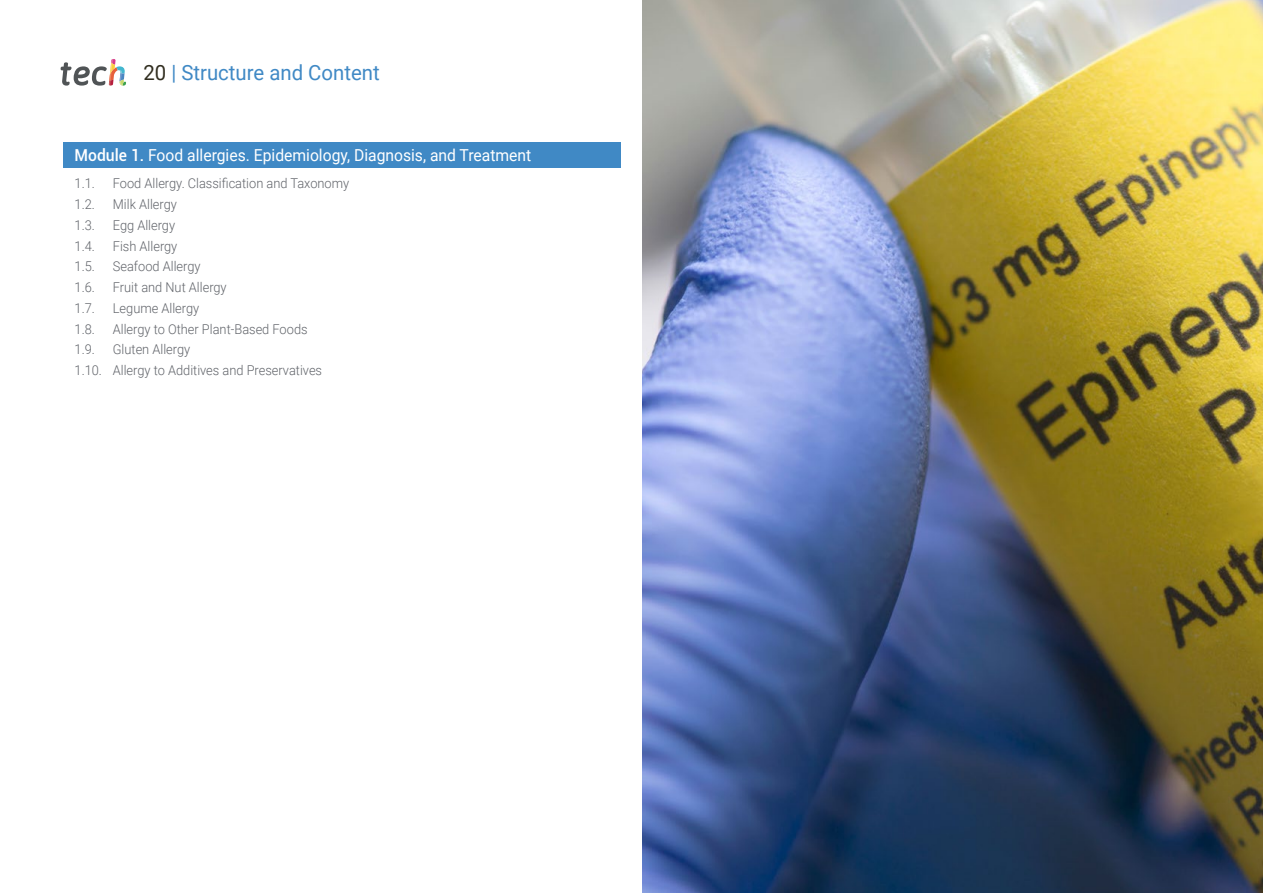
<style>
.page{position:relative;width:1263px;height:893px;background:#fff}
.page>*{position:absolute;margin:0;border:0;box-sizing:border-box;transform-origin:0 0}
.t1{font:21px "Roboto";color:#4089c5}
.t2{font:16.5px "Roboto";color:#fff;scale:.95 1}
.t3{font:300 13.5px/20.7px "Roboto";color:#61646a;scale:.95 1}
.s1{color:#312e20}
.s2{font-weight:500}
</style>
<div class="page">
<div style="left:64px;top:142px;width:557px;height:25px;background:#4089c5"></div>
<img style="left:642px;top:0;width:621px;height:893px">
<svg style="left:61px;top:59px;width:65px;height:27px"></svg>
<h1 class="t1" style="left:144px;top:57px;width:238px"><span class="s1">20</span> | Structure and Content</h1>
<p class="t2" style="left:75px;top:144px;width:482px"><span class="s2">Module 1.</span> Food allergies. Epidemiology, Diagnosis, and Treatment</p>
<p class="t3" style="left:75px;top:173px;width:23px">1.1.</p>
<p class="t3" style="left:113px;top:173px;width:250px">Food Allergy. Classification and Taxonomy</p>
<p class="t3" style="left:75px;top:193px;width:23px">1.2.</p>
<p class="t3" style="left:113px;top:193px;width:69px">Milk Allergy</p>
<p class="t3" style="left:75px;top:214px;width:23px">1.3.</p>
<p class="t3" style="left:113px;top:214px;width:67px">Egg Allergy</p>
<p class="t3" style="left:75px;top:235px;width:23px">1.4.</p>
<p class="t3" style="left:113px;top:235px;width:69px">Fish Allergy</p>
<p class="t3" style="left:75px;top:256px;width:23px">1.5.</p>
<p class="t3" style="left:113px;top:256px;width:94px">Seafood Allergy</p>
<p class="t3" style="left:75px;top:276px;width:23px">1.6.</p>
<p class="t3" style="left:113px;top:276px;width:121px">Fruit and Nut Allergy</p>
<p class="t3" style="left:75px;top:297px;width:23px">1.7.</p>
<p class="t3" style="left:113px;top:297px;width:92px">Legume Allergy</p>
<p class="t3" style="left:75px;top:318px;width:23px">1.8.</p>
<p class="t3" style="left:113px;top:318px;width:206px">Allergy to Other Plant-Based Foods</p>
<p class="t3" style="left:75px;top:339px;width:23px">1.9.</p>
<p class="t3" style="left:75px;top:339px;width:262px;text-indent:38px">Gluten Allergy<br>1.10. Allergy to Additives and Preservatives</p>
</div>
